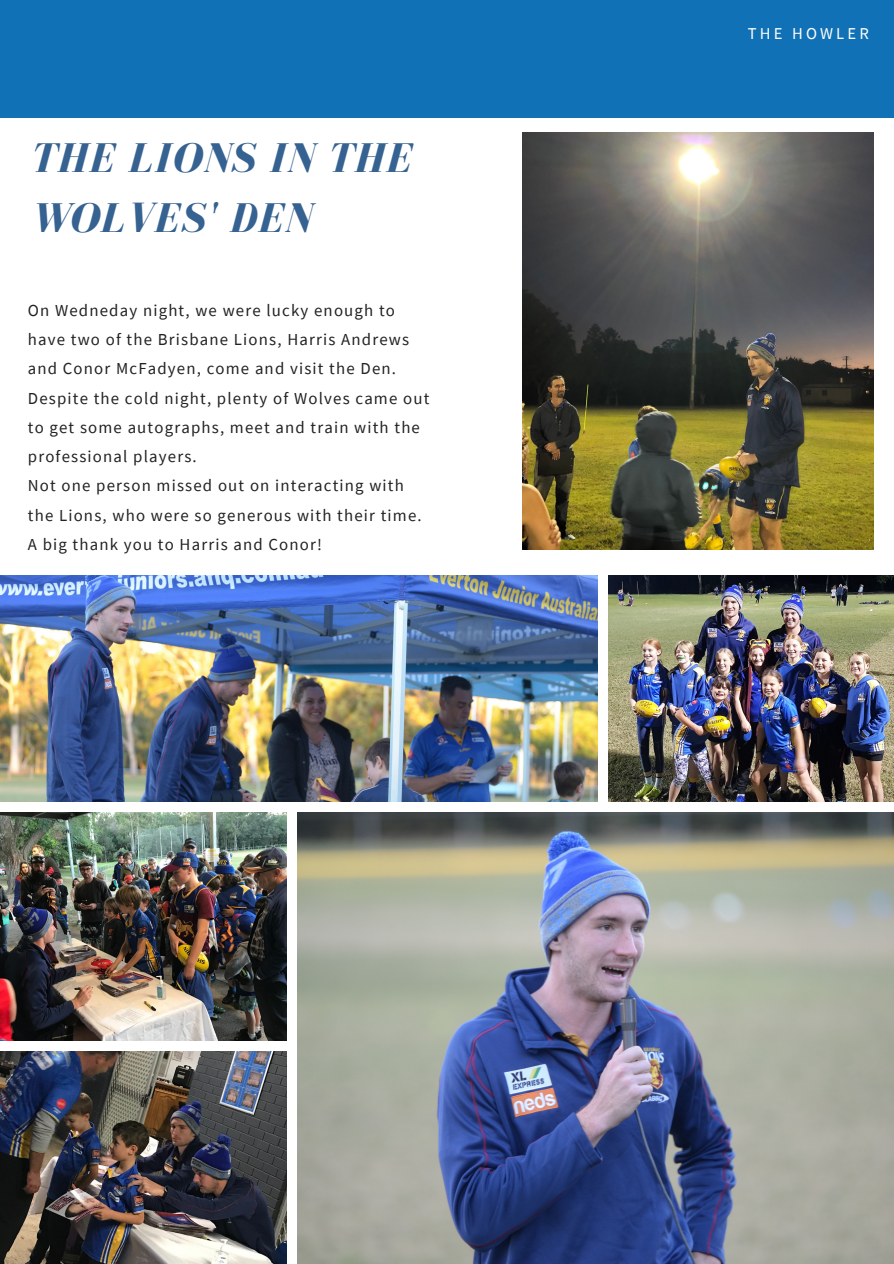
<style>
.page{position:relative;width:894px;height:1264px;background:#fff}
.page>*{position:absolute;margin:0;border:0;box-sizing:border-box;transform-origin:0 0}
.t1{font:italic 700 42.75px/59.7px "Bodoni FLF";letter-spacing:.03em;color:#366291}
.t2{font:16.8px/29.2px "Source Sans Pro";letter-spacing:.07em;color:#222}
.t3{font:16.5px "Source Sans Pro";letter-spacing:.19em;color:#fff}
</style>
<div class="page">
<img style="left:297px;top:813px;width:596px;height:450px">
<img style="left:0;top:813px;width:286px;height:227px">
<img style="left:0;top:1051px;width:286px;height:212px">
<img style="left:608px;top:575px;width:285px;height:226px">
<img style="left:0;top:575px;width:597px;height:226px">
<div style="left:0;top:0;width:893px;height:118px;background:#1171b6"></div>
<img style="left:522px;top:132px;width:351px;height:417px">
<p class="t1" style="left:30px;top:128px;width:383px">THE LIONS IN THE<br>WOLVES' DEN</p>
<p class="t2" style="left:28px;top:295px;width:403px">On Wedneday night, we were lucky enough to have two of the Brisbane Lions, Harris Andrews and Conor McFadyen, come and visit the Den.<br>Despite the cold night, plenty of Wolves came out to get some autographs, meet and train with the professional players.</p>
<p class="t2" style="left:28px;top:471px;width:395px">Not one person missed out on interacting with the Lions, who were so generous with their time.<br>A big thank you to Harris and Conor!</p>
<p class="t3" style="left:747px;top:23px;width:122px">THE HOWLER</p>
</div>
